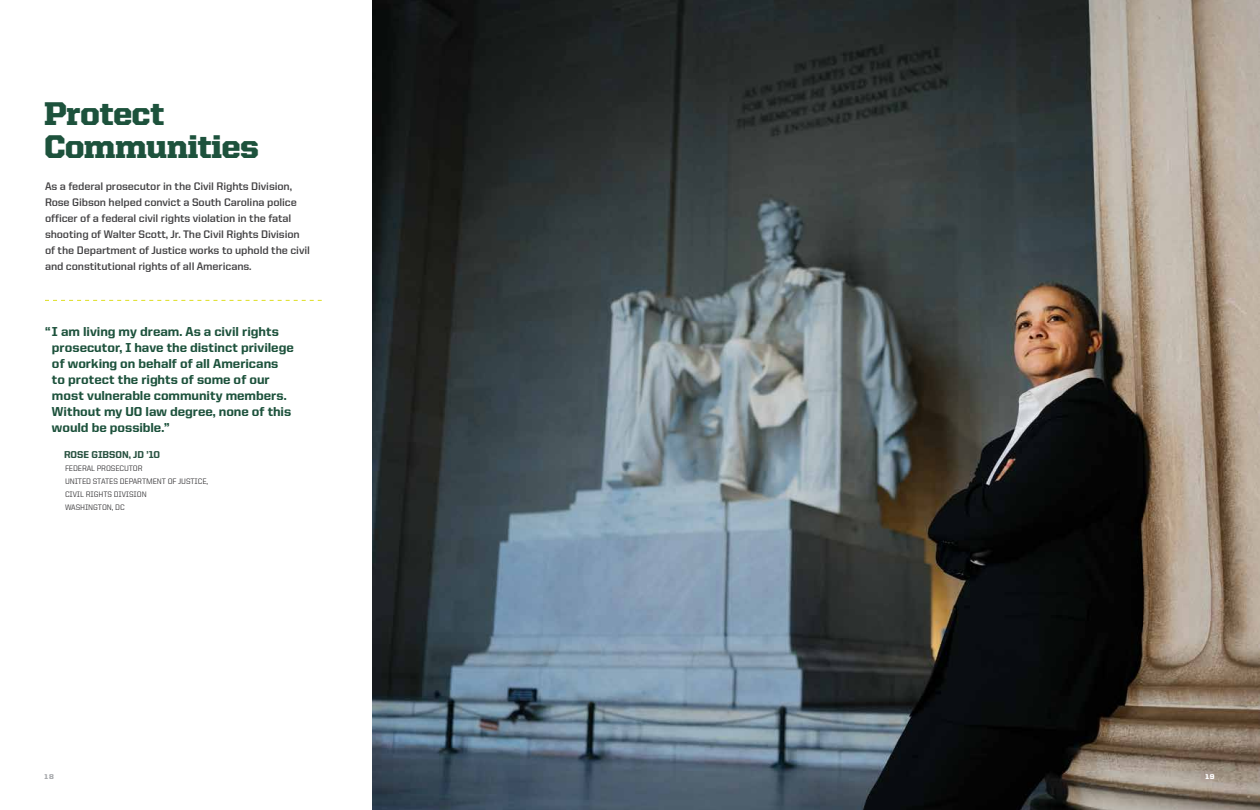
<style>
.page{position:relative;width:1260px;height:810px;background:#fff}
.page>*{position:absolute;margin:0;border:0;box-sizing:border-box;transform-origin:0 0}
.t1{font:900 33px/33px "United Serif Reg";letter-spacing:-.015em;color:#1d523c}
.t2{font:800 13px/16px "United Sans Reg";letter-spacing:-.005em;color:#1d523c}
.t3{font:700 11px/16px "United Sans Reg";letter-spacing:-.01em;color:#414042}
.t4{font:800 10px "United Sans Reg";color:#295241}
.t5{font:500 8px/13px "United Sans Reg";letter-spacing:-.01em;color:#414042}
.t6{font:900 7px "United Sans Reg";color:#a7a9ac}
.t7{font:900 7px "United Sans Reg";color:#fff}
</style>
<div class="page">
<img style="left:372px;top:0;width:888px;height:810px">
<svg style="left:45px;top:300px;width:277px;height:1px"></svg>
<h1 class="t1" style="left:44px;top:97px;width:217px">Protect<br>Communities</h1>
<p class="t3" style="left:45px;top:178px;width:266px">As a federal prosecutor in the Civil Rights Division, Rose Gibson helped convict a South Carolina police officer of a federal civil rights violation in the fatal shooting of Walter Scott, Jr. The Civil Rights Division of the Department of Justice works to uphold the civil and constitutional rights of all Americans.</p>
<p class="t2" style="left:52px;top:323px;width:243px;text-indent:-7px">“ I am living my dream. As a civil rights prosecutor, I have the distinct privilege of working on behalf of all Americans to protect the rights of some of our most vulnerable community members.<br>Without my UO law degree, none of this would be possible.”</p>
<p class="t4" style="left:64px;top:449px;width:98px">ROSE GIBSON, JD ’10</p>
<p class="t5" style="left:65px;top:462px;width:145px">FEDERAL PROSECUTOR<br>UNITED STATES DEPARTMENT OF JUSTICE,<br>CIVIL RIGHTS DIVISION<br>WASHINGTON, DC</p>
<p class="t6" style="left:45px;top:773px;width:11px">18</p>
<p class="t7" style="left:1205px;top:773px;width:11px">19</p>
</div>
